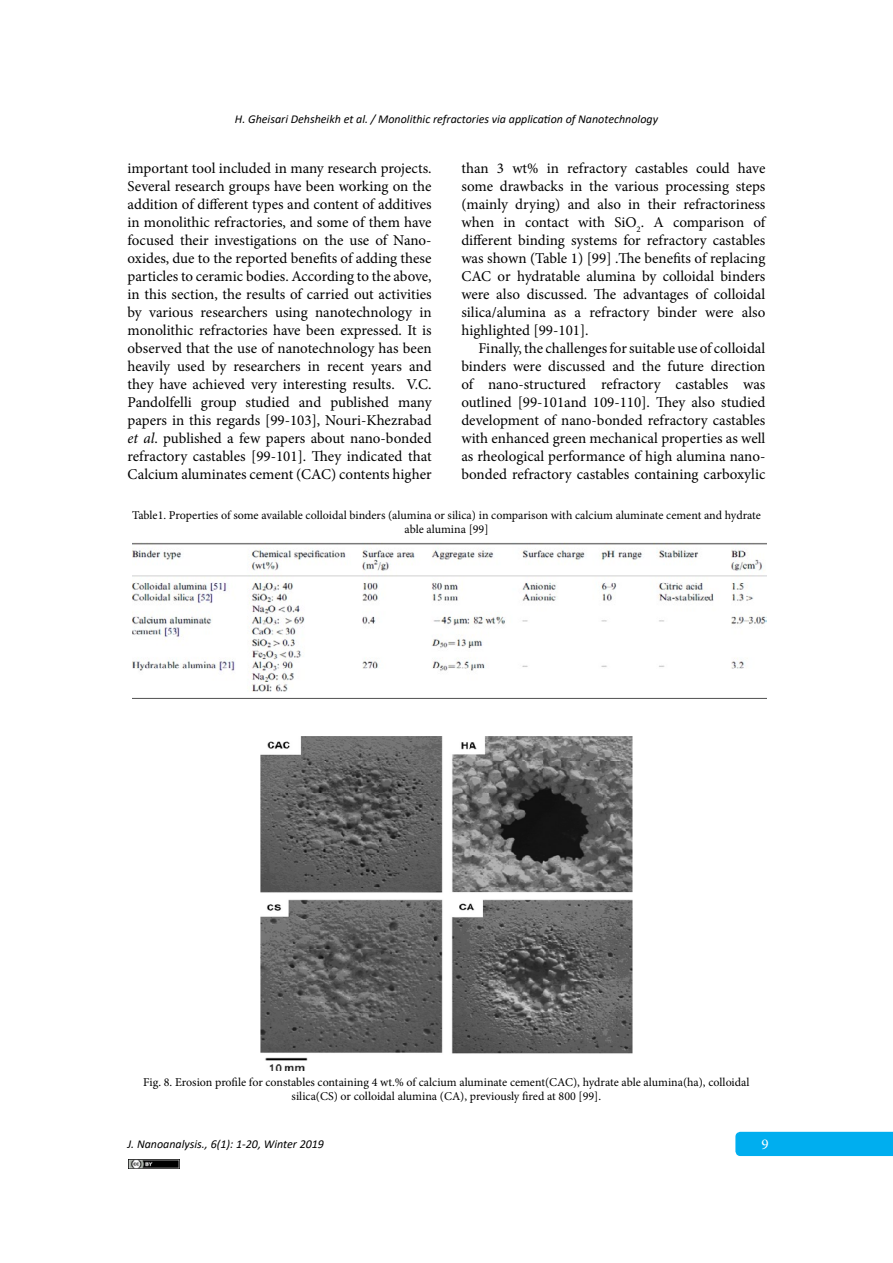
<style>
.page{position:relative;width:893px;height:1263px;background:#fff}
.page>*{position:absolute;margin:0;border:0;box-sizing:border-box;transform-origin:0 0}
.t1{font:15px/18px "Minion Pro";color:#000;text-align:justify}
.t2{font:15px "Minion Pro";color:#fff}
.t3{font:12px/14.4px "Minion Pro";color:#000;text-align:center}
.t4{font:italic 12px "Calibri";color:#000}
.t5{font:10.95px/12.6px "Times New Roman";color:#000;text-align:center}
.s1{font-style:italic}
.s2{font-weight:700}
</style>
<div class="page">
<div style="left:735px;top:1132px;width:158px;height:24px;background:#00aeef"></div>
<img style="left:129px;top:1159px;width:50px;height:9px">
<img style="left:132px;top:542px;width:635px;height:157px">
<img style="left:260px;top:736px;width:373px;height:335px">
<p class="t4" style="left:235px;top:111px;width:425px">H. Gheisari Dehsheikh et al. / Monolithic refractories via application of Nanotechnology</p>
<p class="t1" style="left:128px;top:159px;width:306px">important tool included in many research projects.<br>Several research groups have been working on the addition of different types and content of additives in monolithic refractories, and some of them have focused their investigations on the use of Nano&shy;oxides, due to the reported benefits of adding these particles to ceramic bodies. According to the above, in this section, the results of carried out activities by various researchers using nanotechnology in monolithic refractories have been expressed. It is observed that the use of nanotechnology has been heavily used by researchers in recent years and they have achieved very interesting results. V.C.<br>Pandolfelli group studied and published many papers in this regards [99-103], Nouri-Khezrabad <span class="s1">et al</span>. published a few papers about nano-bonded refractory castables [99-101]. They indicated that Calcium aluminates cement (CAC) contents higher</p>
<p class="t1" style="left:461px;top:159px;width:306px">than 3 wt% in refractory castables could have some drawbacks in the various processing steps (mainly drying) and also in their refractoriness when in contact with SiO<sub>2</sub>. A comparison of different binding systems for refractory castables was shown (Table 1) [99] .The benefits of replacing CAC or hydratable alumina by colloidal binders were also discussed. The advantages of colloidal silica/alumina as a refractory binder were also highlighted [99-101].</p>
<p class="t1" style="left:461px;top:339px;width:306px;text-indent:17px">Finally, the challenges for suitable use of colloidal binders were discussed and the future direction of nano-structured refractory castables was outlined [99-101and 109-110]. They also studied development of nano-bonded refractory castables with enhanced green mechanical properties as well as rheological performance of high alumina nano&shy;bonded refractory castables containing carboxylic</p>
<p class="t5" style="left:132px;top:504px;width:644px"><span class="s2">Table1:</span> Properties of some available colloidal binders (alumina or silica) in comparison with calcium aluminate cement and hydrate able alumina [99]</p>
<p class="t3" style="left:132px;top:508px;width:630px">Table1. Properties of some available colloidal binders (alumina or silica) in comparison with calcium aluminate cement and hydrate able alumina [99]</p>
<p class="t3" style="left:143px;top:1075px;width:608px">Fig. 8. Erosion profile for constables containing 4 wt.% of calcium aluminate cement(CAC), hydrate able alumina(ha), colloidal silica(CS) or colloidal alumina (CA), previously fired at 800 [99].</p>
<p class="t4" style="left:128px;top:1136px;width:198px">J. Nanoanalysis., 6(1): 1-20, Winter 2019</p>
<p class="t2" style="left:762px;top:1134px;width:9px">9</p>
</div>
